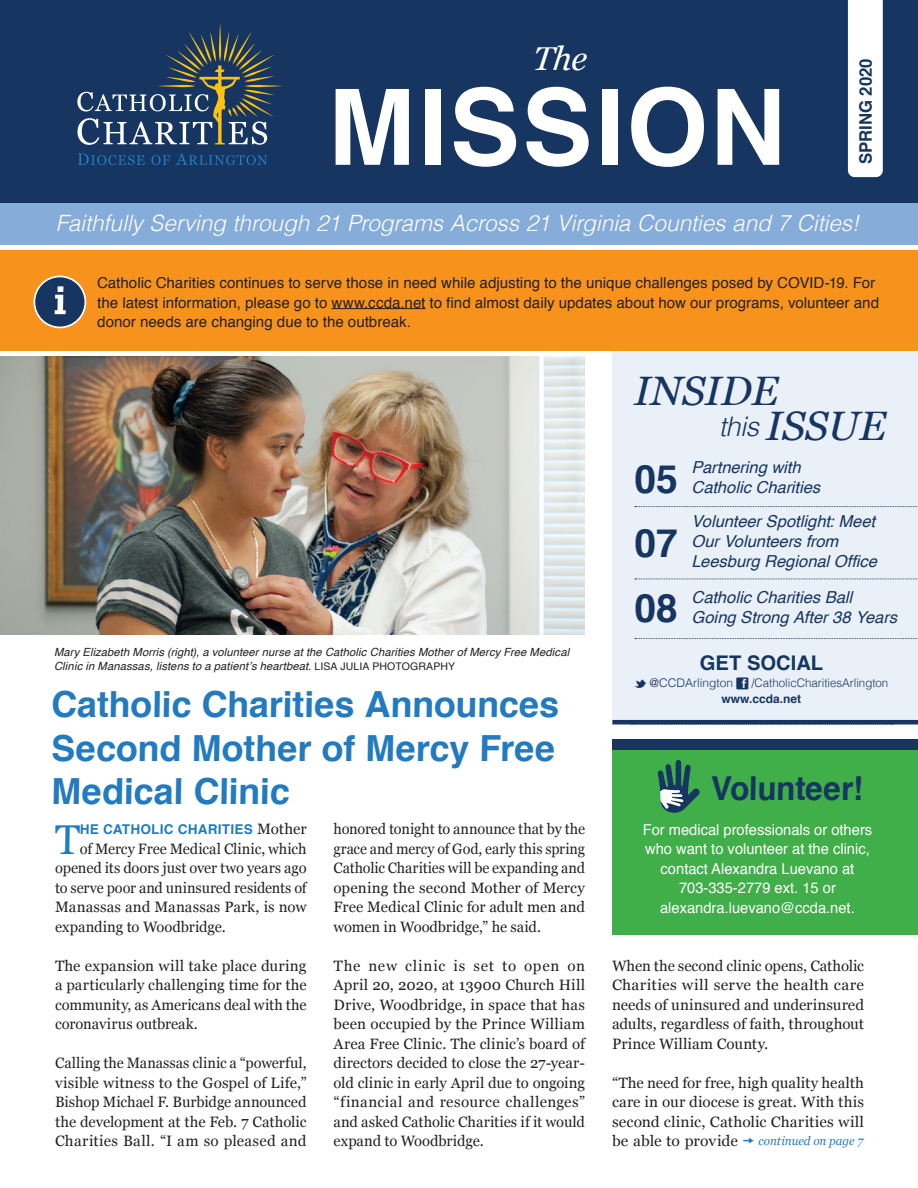
<style>
.page{position:relative;width:918px;height:1188px;background:#fff}
.page>*{position:absolute;margin:0;border:0;box-sizing:border-box;transform-origin:0 0}
.t1{font:700 105.3px "Helvetica";letter-spacing:.02em;color:#fff}
.t2{font:41.7px "Georgia";color:#227bc0}
.t3{font:italic 41.1px/34.5px "Georgia";color:#163560}
.t4{font:700 39px "Helvetica";color:#163560}
.t5{font:700 36px/43.2px "Helvetica";color:#227bc0}
.t6{font:700 33px "Helvetica";color:#163560;scale:.95 1}
.t7{font:italic 33px "Georgia";color:#fff}
.t8{font:italic 300 22.5px "Helvetica";letter-spacing:-.005em;color:#fff}
.t9{font:700 20.25px "Helvetica";color:#163560}
.t10{font:700 17.25px "Helvetica";letter-spacing:-.005em;color:#163560}
.t11{font:italic 16.5px/19.8px "Helvetica";letter-spacing:-.005em;color:#163560}
.t12{font:15px/19.5px "Georgia";letter-spacing:.005em;color:#231f20;text-align:justify}
.t13{font:15px/19.5px "Georgia";letter-spacing:.005em;color:#231f20;text-align:justify;scale:.96 1}
.t14{font:15px/19.5px "Helvetica";color:#231f20}
.t15{font:15px/19.5px "Helvetica";color:#fff;text-align:center}
.t16{font:700 13.5px "Helvetica";color:#227bc0}
.t17{font:italic 12px "Georgia";letter-spacing:.01em;color:#227bc0;scale:.96 1}
.t18{font:300 11.85px "Helvetica";color:#163560}
.t19{font:700 11.85px "Helvetica";color:#163560}
.t20{font:italic 11.25px/13.5px "Helvetica";letter-spacing:.01em;color:#231f20}
.s1{font-style:normal;font-size:10.5px}
.s2{font-family:"Georgia";font-weight:400;font-size:15px;color:#231f20}
.s3{font-family:"Helvetica";font-weight:300;font-size:27px}
</style>
<div class="page">
<div style="left:612px;top:320px;width:306px;height:404px;background:#eaf0f8"></div>
<div style="left:0;top:251px;width:918px;height:100px;background:#f7931d"></div>
<hr style="left:331px;top:308px;width:94px;height:1px;background:#231f20">
<img style="left:0;top:356px;width:585px;height:278px">
<div style="left:0;top:0;width:918px;height:239px;background:#163560"></div>
<div style="left:0;top:204px;width:918px;height:41px;background:#86acda"></div>
<div style="left:848px;top:0;width:35px;height:177px;background:#fff"></div>
<svg style="left:635px;top:506px;width:283px;height:1px"></svg>
<svg style="left:635px;top:579px;width:283px;height:1px"></svg>
<svg style="left:635px;top:638px;width:283px;height:1px"></svg>
<hr style="left:612px;top:720px;width:306px;height:4px;background:#163560">
<svg style="left:631px;top:724px;width:262px;height:1px"></svg>
<svg style="left:78px;top:153px;width:67px;height:12px"></svg>
<svg style="left:151px;top:155px;width:19px;height:10px"></svg>
<svg style="left:176px;top:153px;width:92px;height:12px"></svg>
<svg style="left:77px;top:24px;width:205px;height:121px"></svg>
<div style="left:613px;top:749px;width:305px;height:186px;background:#40ae49"></div>
<svg style="left:657px;top:760px;width:43px;height:53px"></svg>
<div style="left:613px;top:739px;width:305px;height:11px;background:#163560"></div>
<div style="left:34px;top:276px;width:51px;height:51px;background:#163560;border-radius:50%"></div>
<div style="left:34px;top:276px;width:52px;height:52px;border:2px solid #fff;border-radius:50%"></div>
<svg style="left:55px;top:286px;width:11px;height:28px"></svg>
<h3 class="t7" style="left:532px;top:34px;width:59px">The</h3>
<h1 class="t1" style="left:328px;top:43px;width:460px">MISSION</h1>
<p class="t10" style="left:852px;top:164px;width:107px;rotate:-90deg">SPRING 2020</p>
<h3 class="t8" style="left:56px;top:204px;width:805px">Faithfully Serving through 21 Programs Across 21 Virginia Counties and 7 Cities!</h3>
<p class="t14" style="left:97px;top:273px;width:784px">Catholic Charities continues to serve those in need while adjusting to the unique challenges posed by COVID-19. For the latest information, please go to www.ccda.net to find almost daily updates about how our programs, volunteer and donor needs are changing due to the outbreak.</p>
<p class="t20" style="left:54px;top:646px;width:517px">Mary Elizabeth Morris (right), a volunteer nurse at the Catholic Charities Mother of Mercy Free Medical<br>Clinic in Manassas, listens to a patient’s heartbeat. <span class="s1">LISA JULIA PHOTOGRAPHY</span></p>
<h3 class="t5" style="left:51px;top:683px;width:511px">Catholic Charities Announces<br>Second Mother of Mercy Free<br>Medical Clinic</h3>
<h2 class="t2" style="left:55px;top:809px;width:28px">T</h2>
<p class="t16" style="left:80px;top:818px;width:229px">HE CATHOLIC CHARITIES <span class="s2">Mother</span></p>
<p class="t13" style="left:55px;top:838px;width:264px;text-indent:25px">of Mercy Free Medical Clinic, which opened its doors just over two years ago to serve poor and uninsured residents of Manassas and Manassas Park, is now expanding to Woodbridge.</p>
<p class="t12" style="left:55px;top:955px;width:253px">The expansion will take place during a particularly challenging time for the community, as Americans deal with the coronavirus outbreak.</p>
<p class="t13" style="left:55px;top:1052px;width:264px">Calling the Manassas clinic a “powerful, visible witness to the Gospel of Life,” Bishop Michael F. Burbidge announced the development at the Feb. 7 Catholic Charities Ball. “I am so pleased and</p>
<p class="t13" style="left:334px;top:818px;width:264px">honored tonight to announce that by the grace and mercy of God, early this spring Catholic Charities will be expanding and opening the second Mother of Mercy Free Medical Clinic for adult men and women in Woodbridge,” he said.</p>
<p class="t12" style="left:334px;top:955px;width:253px">The new clinic is set to open on April 20, 2020, at 13900 Church Hill Drive, Woodbridge, in space that has been occupied by the Prince William Area Free Clinic. The clinic’s board of directors decided to close the 27-year&shy;old clinic in early April due to ongoing “financial and resource challenges” and asked Catholic Charities if it would expand to Woodbridge.</p>
<h3 class="t3" style="left:719px;top:372px;width:169px;text-indent:-84px">INSIDE<br><span class="s3">this</span> ISSUE</h3>
<h3 class="t4" style="left:635px;top:447px;width:45px">05</h3>
<p class="t11" style="left:692px;top:458px;width:130px">Partnering with<br>Catholic Charities</p>
<h3 class="t4" style="left:635px;top:512px;width:45px">07</h3>
<p class="t11" style="left:692px;top:512px;width:187px">Volunteer Spotlight: Meet<br>Our Volunteers from<br>Leesburg Regional Office</p>
<h3 class="t4" style="left:635px;top:577px;width:45px">08</h3>
<p class="t11" style="left:692px;top:588px;width:207px">Catholic Charities Ball<br>Going Strong After 38 Years</p>
<h3 class="t9" style="left:700px;top:647px;width:125px">GET SOCIAL</h3>
<p class="t18" style="left:634px;top:673px;width:100px">▼ @CCDArlington</p>
<p class="t18" style="left:751px;top:673px;width:138px">/CatholicCharitiesArlington</p>
<p class="t19" style="left:722px;top:690px;width:81px">www.ccda.net</p>
<h3 class="t6" style="left:711px;top:762px;width:163px">Volunteer!</h3>
<p class="t15" style="left:643px;top:820px;width:231px">For medical professionals or others who want to volunteer at the clinic, contact Alexandra Luevano at<br>703-335-2779 ext. 15 or alexandra.luevano@ccda.net.</p>
<p class="t12" style="left:612px;top:955px;width:254px">When the second clinic opens, Catholic Charities will serve the health care needs of uninsured and underinsured adults, regardless of faith, throughout Prince William County.</p>
<p class="t12" style="left:612px;top:1072px;width:254px">“The need for free, high quality health care in our diocese is great. With this second clinic, Catholic Charities will be able to provide</p>
<p class="t17" style="left:758px;top:1132px;width:111px">continued on page 7</p>
</div>
